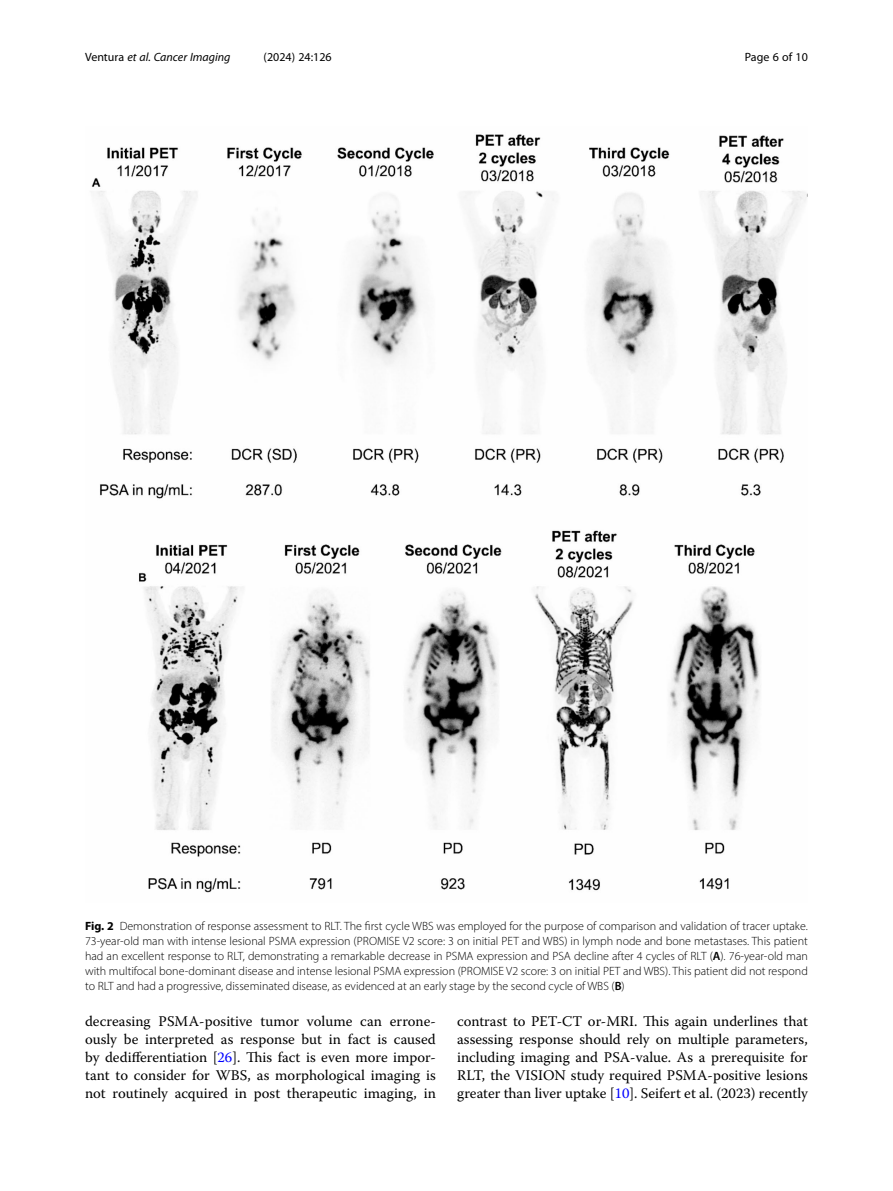
<style>
.page{position:relative;width:893px;height:1191px;background:#fff}
.page>*{position:absolute;margin:0;border:0;box-sizing:border-box;transform-origin:0 0}
.Body_Text_Indent{font:14.7px/18px "Warnock Pro";color:#000;text-align:justify}
.Figure_Caption{font:300 12px/15px "Myriad Pro";color:#000;text-align:justify}
.t1{font:italic 12px "Myriad Pro";color:#000}
.t2{font:12px "Myriad Pro";color:#000}
.s1{font-style:normal}
.s2{font-weight:700}
.s3{font-weight:600}
.s4{color:#00f}
</style>
<div class="page">
<img style="left:91px;top:134px;width:717px;height:759px">
<p class="t1" style="left:85px;top:50px;width:147px"><span class="s1">Ventura</span> et al. Cancer Imaging</p>
<p class="t2" style="left:264px;top:50px;width:70px">(2024) 24:126</p>
<p class="t2" style="left:745px;top:50px;width:65px">Page 6 of 10</p>
<p class="Figure_Caption" style="left:85px;top:918px;width:724px"><span class="s2">Fig. 2</span> Demonstration of response assessment to RLT. The first cycle WBS was employed for the purpose of comparison and validation of tracer uptake.<br>73-year-old man with intense lesional PSMA expression (PROMISE V2 score: 3 on initial PET and WBS) in lymph node and bone metastases. This patient had an excellent response to RLT, demonstrating a remarkable decrease in PSMA expression and PSA decline after 4 cycles of RLT (<span class="s3">A</span>). 76-year-old man with multifocal bone-dominant disease and intense lesional PSMA expression (PROMISE V2 score: 3 on initial PET and WBS). This patient did not respond to RLT and had a progressive, disseminated disease, as evidenced at an early stage by the second cycle of WBS (<span class="s3">B</span>)</p>
<p class="Body_Text_Indent" style="left:85px;top:1012px;width:352px">decreasing PSMA-positive tumor volume can errone&shy;ously be interpreted as response but in fact is caused by dedifferentiation [<span class="s4">26</span>]. This fact is even more impor&shy;tant to consider for WBS, as morphological imaging is not routinely acquired in post therapeutic imaging, in</p>
<p class="Body_Text_Indent" style="left:457px;top:1012px;width:352px">contrast to PET-CT or-MRI. This again underlines that assessing response should rely on multiple parameters, including imaging and PSA-value. As a prerequisite for RLT, the VISION study required PSMA-positive lesions greater than liver uptake [<span class="s4">10</span>]. Seifert et al. (2023) recently</p>
</div>
